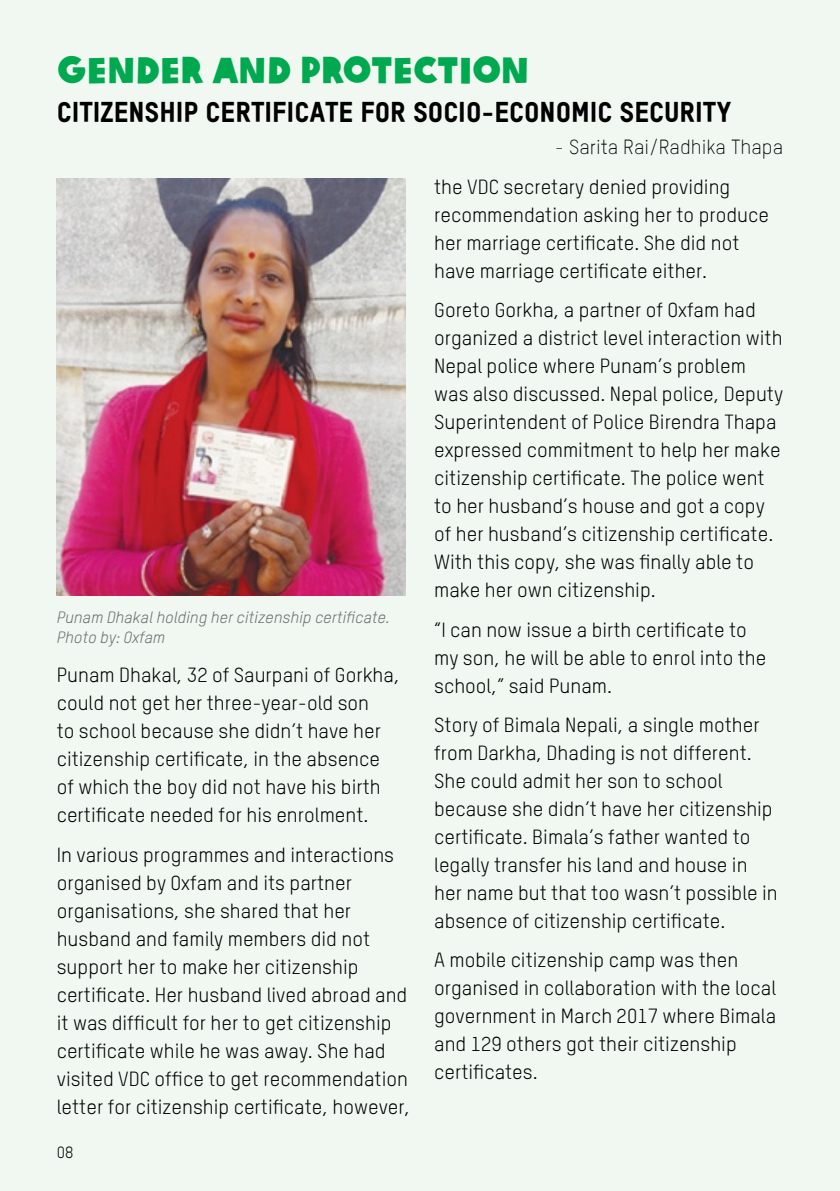
<style>
.page{position:relative;width:840px;height:1191px;background:#fff}
.page>*{position:absolute;margin:0;border:0;box-sizing:border-box;transform-origin:0 0}
.t1{font:36px "Oxfam Global Headline";color:#00a94f}
.t2{font:28px "Oxfam TSTARPRO Headline";color:#000}
.t3{font:20px/28px "Oxfam TSTARPRO";color:#000}
.t4{font:300 20px "Oxfam TSTARPRO";color:#000}
.t5{font:italic 16px/19.2px "Oxfam TSTARPRO";color:#6d6e71}
.t6{font:16px "Oxfam TSTARPRO";color:#000}
</style>
<div class="page">
<div style="left:0;top:0;width:839px;height:1191px;background:#f0f8f1"></div>
<img style="left:57px;top:178px;width:348px;height:417px">
<h1 class="t1" style="left:57px;top:39px;width:474px">GENDER AND PROTECTION</h1>
<h2 class="t2" style="left:57px;top:91px;width:676px">CITIZENSHIP CERTIFICATE FOR SOCIO-ECONOMIC SECURITY</h2>
<p class="t4" style="left:554px;top:132px;width:230px">- Sarita Rai/Radhika Thapa</p>
<p class="t5" style="left:57px;top:607px;width:334px">Punam Dhakal holding her citizenship certificate.<br>Photo by: Oxfam</p>
<p class="t3" style="left:57px;top:659px;width:344px">Punam Dhakal, 32 of Saurpani of Gorkha, could not get her three-year-old son<br>to school because she didn’t have her citizenship certificate, in the absence of which the boy did not have his birth certificate needed for his enrolment.</p>
<p class="t3" style="left:57px;top:838px;width:354px">In various programmes and interactions organised by Oxfam and its partner organisations, she shared that her husband and family members did not support her to make her citizenship certificate. Her husband lived abroad and it was difficult for her to get citizenship certificate while he was away. She had visited VDC office to get recommendation letter for citizenship certificate, however,</p>
<p class="t6" style="left:57px;top:1140px;width:18px">08</p>
<p class="t3" style="left:434px;top:171px;width:336px">the VDC secretary denied providing recommendation asking her to produce her marriage certificate. She did not have marriage certificate either.</p>
<p class="t3" style="left:434px;top:294px;width:350px">Goreto Gorkha, a partner of Oxfam had organized a district level interaction with Nepal police where Punam’s problem was also discussed. Nepal police, Deputy Superintendent of Police Birendra Thapa expressed commitment to help her make citizenship certificate. The police went to her husband’s house and got a copy of her husband’s citizenship certificate.<br>With this copy, she was finally able to make her own citizenship.</p>
<p class="t3" style="left:434px;top:614px;width:333px">“I can now issue a birth certificate to my son, he will be able to enrol into the school,” said Punam.</p>
<p class="t3" style="left:434px;top:709px;width:345px">Story of Bimala Nepali, a single mother from Darkha, Dhading is not different.<br>She could admit her son to school because she didn’t have her citizenship certificate. Bimala’s father wanted to legally transfer his land and house in her name but that too wasn’t possible in absence of citizenship certificate.</p>
<p class="t3" style="left:434px;top:944px;width:343px">A mobile citizenship camp was then organised in collaboration with the local government in March 2017 where Bimala and 129 others got their citizenship certificates.</p>
</div>
